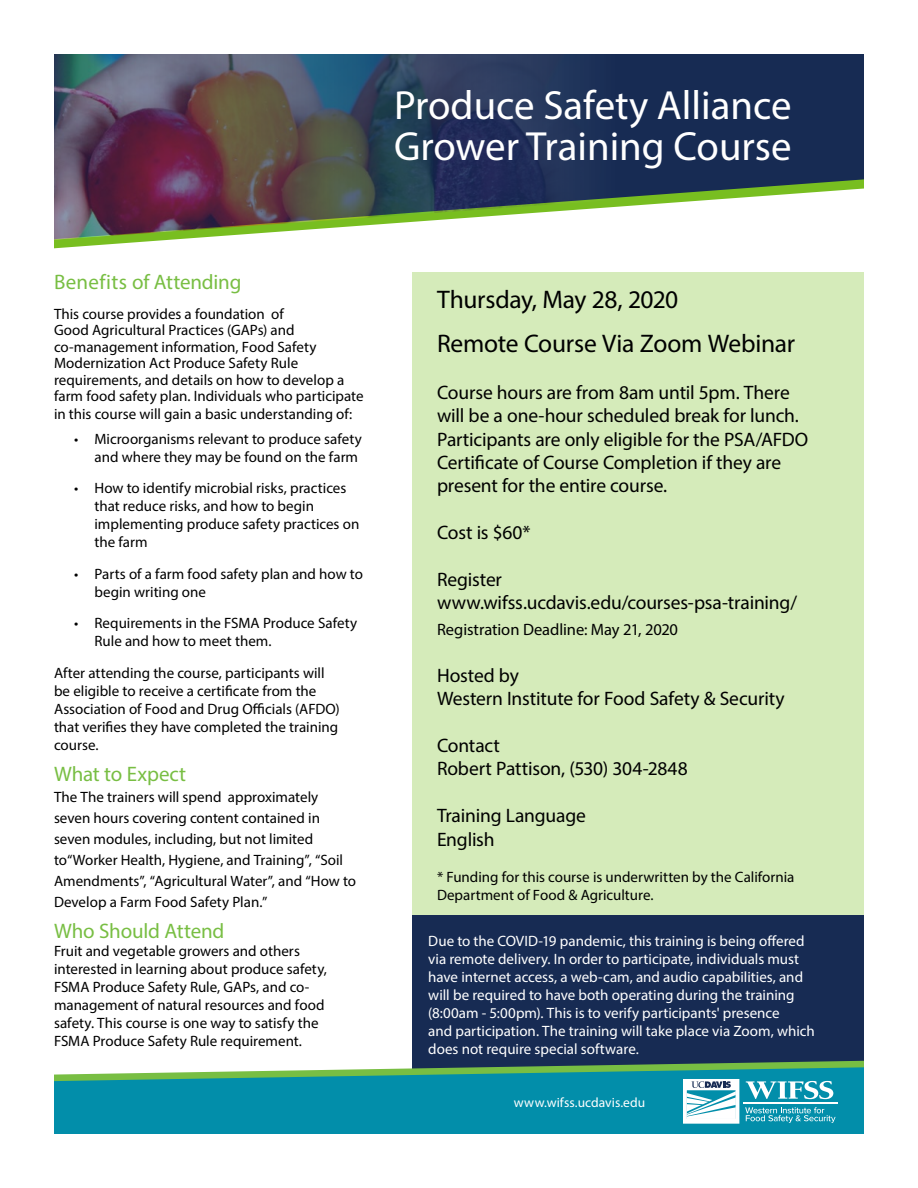
<style>
.page{position:relative;width:918px;height:1188px;background:#fff}
.page>*{position:absolute;margin:0;border:0;box-sizing:border-box;transform-origin:0 0}
.t1{font:40.8px "Myriad Pro";color:#fff}
.Body{font:25.5px "Myriad Pro";letter-spacing:-.01em;color:#000}
.Body-2{font:21px "Myriad Pro";letter-spacing:-.005em;color:#78be43}
.Body-3{font:19.5px/23.4px "Myriad Pro";letter-spacing:-.01em;color:#000}
.Body-4{font:16.5px "Myriad Pro";letter-spacing:-.005em;color:#000}
.Body-5{font:15px/18px "Myriad Pro";color:#000}
.Body-6{font:15px/18px "Myriad Pro";color:#fff}
.t2{font:13.5px "Myriad Pro";letter-spacing:.005em;color:#fff}
</style>
<div class="page">
<div style="left:413px;top:272px;width:451px;height:643px;background:#d5ebba"></div>
<div style="left:413px;top:915px;width:451px;height:161px;background:#172b53"></div>
<svg style="left:619px;top:54px;width:245px;height:153px;background:#2b405a"></svg>
<img style="left:54px;top:54px;width:565px;height:186px">
<svg style="left:412px;top:1061px;width:452px;height:6px"></svg>
<svg style="left:54px;top:1067px;width:810px;height:67px;background:#1495a3"></svg>
<svg style="left:746px;top:1081px;width:87px;height:18px"></svg>
<svg style="left:745px;top:1107px;width:91px;height:16px"></svg>
<hr style="left:743px;top:1102px;width:95px;height:2px;background:#fff">
<svg style="left:683px;top:1079px;width:56px;height:45px"></svg>
<p class="t1" style="left:394px;top:80px;width:399px">Produce Safety Alliance</p>
<p class="t1" style="left:394px;top:121px;width:399px">Grower Training Course</p>
<p class="Body-2" style="left:54px;top:269px;width:189px">Benefits of Attending</p>
<p class="Body-5" style="left:54px;top:305px;width:311px;line-height:16.5px">This course provides a foundation of<br>Good Agricultural Practices (GAPs) and co-management information, Food Safety Modernization Act Produce Safety Rule requirements, and details on how to develop a farm food safety plan. Individuals who participate</p>
<p class="Body-5" style="left:54px;top:405px;width:300px">in this course will gain a basic understanding of:</p>
<p class="Body-5" style="left:74px;top:430px;width:289px;text-align:right">• Microorganisms relevant to produce safety and where they may be found on the farm</p>
<p class="Body-5" style="left:94px;top:479px;width:266px;text-indent:-20px">• How to identify microbial risks, practices that reduce risks, and how to begin implementing produce safety practices on the farm</p>
<p class="Body-5" style="left:94px;top:565px;width:270px;text-indent:-20px">• Parts of a farm food safety plan and how to begin writing one</p>
<p class="Body-5" style="left:94px;top:614px;width:264px;text-indent:-20px">• Requirements in the FSMA Produce Safety<br>Rule and how to meet them.</p>
<p class="Body-5" style="left:54px;top:664px;width:287px">After attending the course, participants will be eligible to receive a certificate from the Association of Food and Drug Officials (AFDO) that verifies they have completed the training course.</p>
<p class="Body-2" style="left:54px;top:761px;width:134px">What to Expect</p>
<p class="Body-5" style="left:54px;top:786px;width:304px;line-height:21px">The The trainers will spend approximately seven hours covering content contained in seven modules, including, but not limited to“Worker Health, Hygiene, and Training”, “Soil Amendments”, “Agricultural Water”, and “How to Develop a Farm Food Safety Plan.”</p>
<p class="Body-2" style="left:54px;top:918px;width:172px">Who Should Attend</p>
<p class="Body-5" style="left:54px;top:941px;width:274px">Fruit and vegetable growers and others interested in learning about produce safety, FSMA Produce Safety Rule, GAPs, and co&shy;management of natural resources and food safety. This course is one way to satisfy the FSMA Produce Safety Rule requirement.</p>
<p class="Body" style="left:437px;top:284px;width:243px">Thursday, May 28, 2020</p>
<p class="Body" style="left:437px;top:328px;width:360px">Remote Course Via Zoom Webinar</p>
<p class="Body-3" style="left:437px;top:380px;width:373px">Course hours are from 8am until 5pm. There will be a one-hour scheduled break for lunch.<br>Participants are only eligible for the PSA/AFDO Certificate of Course Completion if they are present for the entire course.</p>
<p class="Body-3" style="left:437px;top:521px;width:95px">Cost is $60*</p>
<p class="Body-3" style="left:437px;top:567px;width:362px">Register www.wifss.ucdavis.edu/courses-psa-training/</p>
<p class="Body-4" style="left:437px;top:619px;width:243px">Registration Deadline: May 21, 2020</p>
<p class="Body-3" style="left:437px;top:663px;width:349px">Hosted by<br>Western Institute for Food Safety &amp; Security</p>
<p class="Body-3" style="left:437px;top:733px;width:252px">Contact<br>Robert Pattison, (530) 304-2848</p>
<p class="Body-3" style="left:437px;top:804px;width:150px">Training Language<br>English</p>
<p class="Body-5" style="left:437px;top:867px;width:359px">* Funding for this course is underwritten by the California<br>Department of Food &amp; Agriculture.</p>
<p class="Body-6" style="left:428px;top:931px;width:388px">Due to the COVID-19 pandemic, this training is being offered via remote delivery. In order to participate, individuals must have internet access, a web-cam, and audio capabilities, and will be required to have both operating during the training (8:00am - 5:00pm). This is to verify participants' presence<br>and participation. The training will take place via Zoom, which does not require special software.</p>
<p class="t2" style="left:514px;top:1094px;width:133px">www.wifss.ucdavis.edu</p>
</div>
